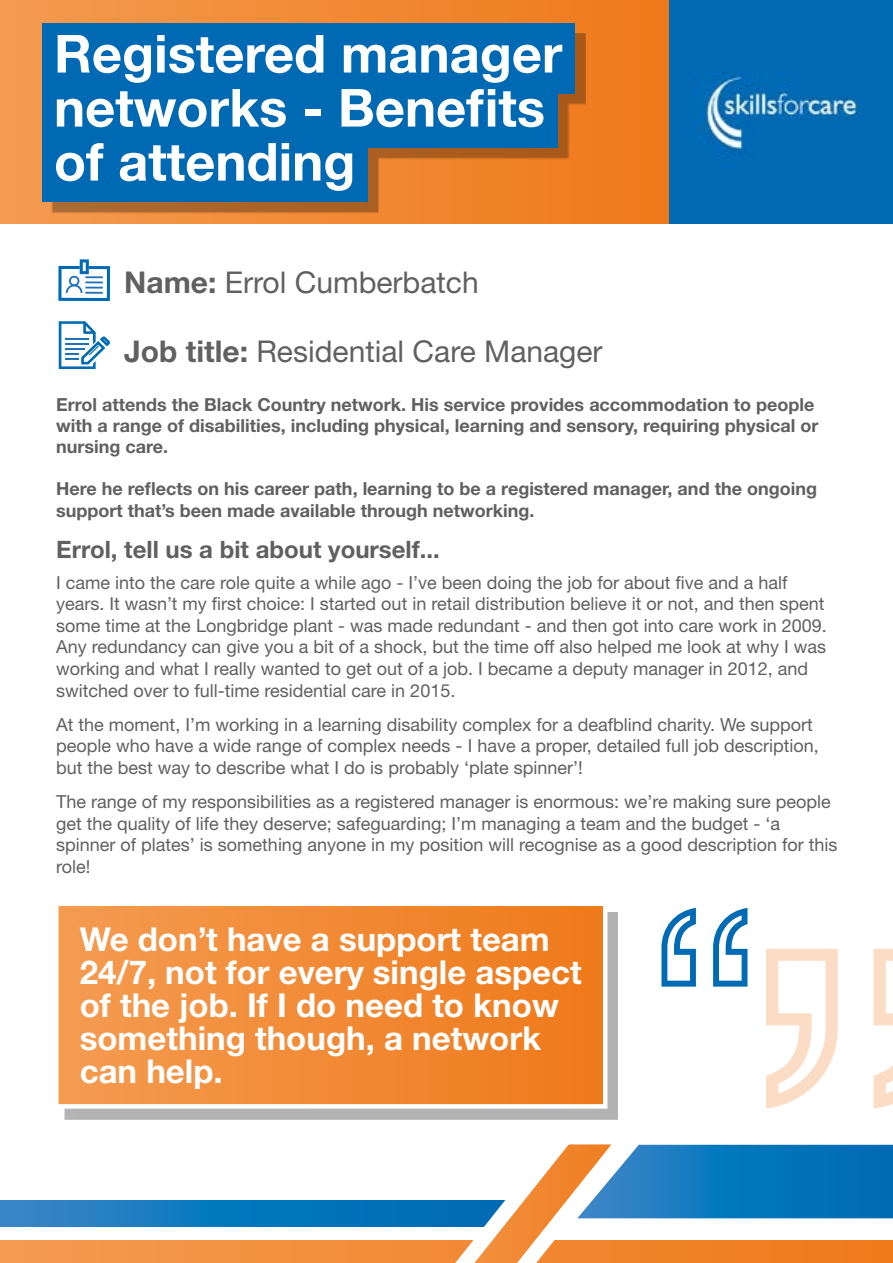
<style>
.page{position:relative;width:893px;height:1263px;background:#fff}
.page>*{position:absolute;margin:0;border:0;box-sizing:border-box;transform-origin:0 0}
.t1{font:700 52.5px/54px "Helvetica Neue LT Std";color:#fff}
.t2{font:700 33px/33px "Helvetica Neue LT Std";color:#fff}
.t3{font:30px "Helvetica Neue LT Std";color:#606060}
.t4{font:700 24px "Helvetica Neue LT Std";color:#606060}
.t5{font:18px/21.6px "Helvetica Neue LT Std";color:#606060}
.t6{font:700 18px/21px "Helvetica Neue LT Std";color:#606060}
.s1{font-weight:700}
</style>
<div class="page">
<svg style="left:0;top:1200px;width:367px;height:26px"></svg>
<div style="left:0;top:1241px;width:893px;height:22px;background:#f39446"></div>
<svg style="left:367px;top:1119px;width:526px;height:144px"></svg>
<div style="left:0;top:0;width:670px;height:223px;background:linear-gradient(to right,#f59b50,#ee791a)"></div>
<img style="left:670px;top:0;width:223px;height:223px">
<svg style="left:661px;top:908px;width:86px;height:78px"></svg>
<svg style="left:766px;top:949px;width:127px;height:159px"></svg>
<div style="left:64px;top:912px;width:554px;height:207px;background:#000;opacity:.3"></div>
<div style="left:56px;top:904px;width:549px;height:202px;background:linear-gradient(to right,#f49c51,#ef791a)"></div>
<div style="left:54px;top:901px;width:553px;height:207px;border:4px solid #fff"></div>
<div style="left:51px;top:33px;width:534px;height:180px;background:#000;opacity:.3"></div>
<div style="left:42px;top:23px;width:532px;height:71px;background:#0069b3"></div>
<div style="left:42px;top:77px;width:515px;height:71px;background:#0069b3"></div>
<div style="left:42px;top:131px;width:325px;height:71px;background:#0069b3"></div>
<svg style="left:58px;top:259px;width:52px;height:42px"></svg>
<svg style="left:59px;top:321px;width:51px;height:48px"></svg>
<h1 class="t1" style="left:54px;top:26px;width:510px">Registered manager networks - Benefits of attending</h1>
<h3 class="t3" style="left:124px;top:265px;width:356px"><span class="s1">Name:</span> Errol Cumberbatch</h3>
<h3 class="t3" style="left:124px;top:334px;width:480px"><span class="s1">Job title:</span> Residential Care Manager</h3>
<p class="t6" style="left:56px;top:394px;width:764px">Errol attends the Black Country network. His service provides accommodation to people with a range of disabilities, including physical, learning and sensory, requiring physical or nursing care.</p>
<p class="t6" style="left:56px;top:477px;width:762px;line-height:21.6px">Here he reflects on his career path, learning to be a registered manager, and the ongoing support that’s been made available through networking.</p>
<h3 class="t4" style="left:56px;top:534px;width:385px">Errol, tell us a bit about yourself...</h3>
<p class="t5" style="left:56px;top:571px;width:772px">I came into the care role quite a while ago - I’ve been doing the job for about five and a half years. It wasn’t my first choice: I started out in retail distribution believe it or not, and then spent some time at the Longbridge plant - was made redundant - and then got into care work in 2009.<br>Any redundancy can give you a bit of a shock, but the time off also helped me look at why I was working and what I really wanted to get out of a job. I became a deputy manager in 2012, and switched over to full-time residential care in 2015.</p>
<p class="t5" style="left:56px;top:713px;width:764px">At the moment, I’m working in a learning disability complex for a deafblind charity. We support people who have a wide range of complex needs - I have a proper, detailed full job description, but the best way to describe what I do is probably ‘plate spinner’!</p>
<p class="t5" style="left:56px;top:791px;width:783px">The range of my responsibilities as a registered manager is enormous: we’re making sure people get the quality of life they deserve; safeguarding; I’m managing a team and the budget - ‘a spinner of plates’ is something anyone in my position will recognise as a good description for this role!</p>
<h2 class="t2" style="left:80px;top:922px;width:503px">We don’t have a support team<br>24/7, not for every single aspect of the job. If I do need to know something though, a network can help.</h2>
</div>
